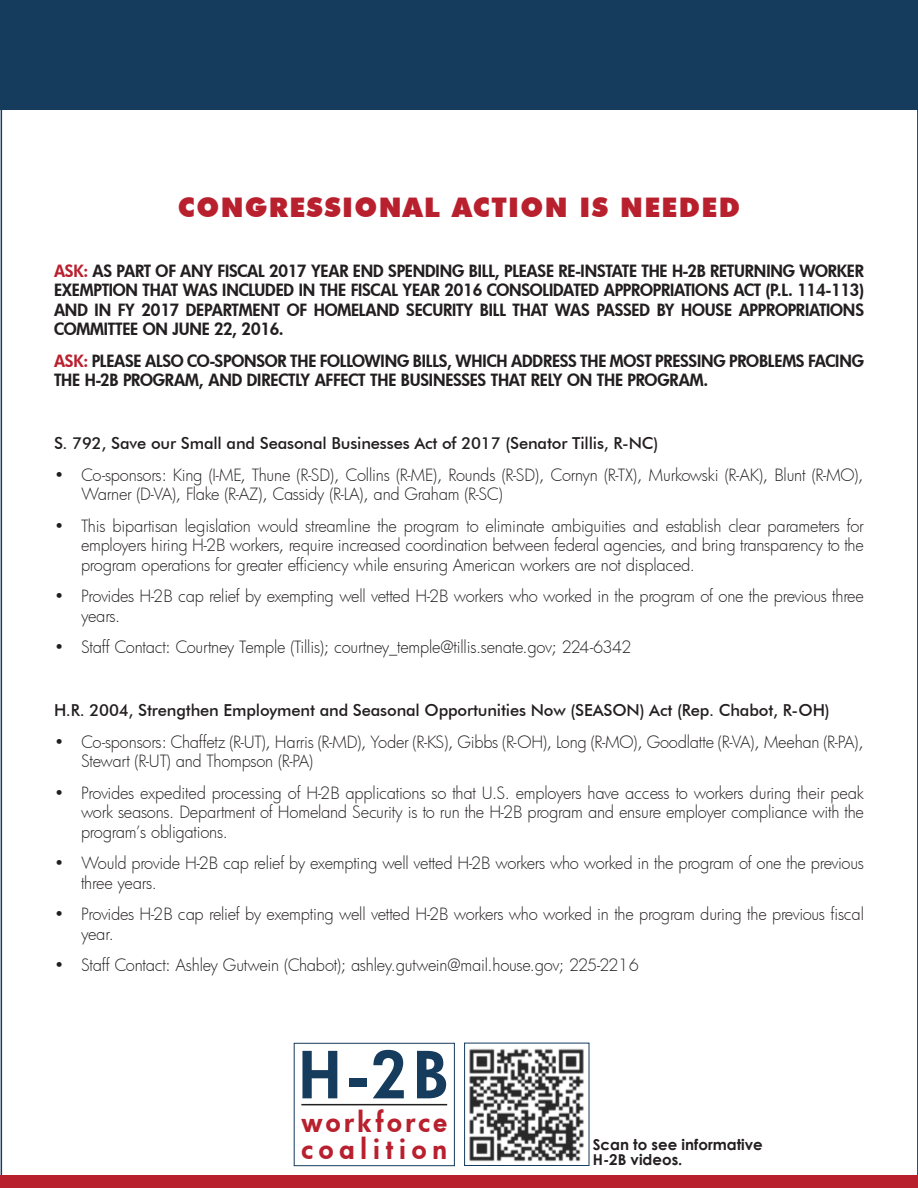
<style>
.page{position:relative;width:918px;height:1188px;background:#fff}
.page>*{position:absolute;margin:0;border:0;box-sizing:border-box;transform-origin:0 0}
.t1{font:800 63px "Futura";color:#153b5d}
.t2{font:900 27px "Futura BT";letter-spacing:.05em;color:#b9202e}
.t3{font:800 27px "Futura";letter-spacing:.13em;color:#b9202e}
.t4{font:800 27px "Futura";letter-spacing:.22em;color:#b9202e}
.t5{font:300 16.5px/19.5px "Futura";letter-spacing:-.015em;color:#231f20}
.t6{font:800 16.5px/19.5px "Futura";letter-spacing:-.01em;color:#231f20;text-align:justify}
.t7{font:500 16.5px "Futura BT";letter-spacing:-.01em;color:#231f20}
.t8{font:700 15px/15px "Century Gothic";color:#231f20}
.s1{color:#b9202e}
</style>
<div class="page">
<div style="left:294px;top:1043px;width:161px;height:123px;border:1px solid #153b5d"></div>
<div style="left:0;top:0;width:918px;height:110px;background:#153b5d"></div>
<hr style="left:301px;top:1104px;width:146px;height:1px;background:#231f20">
<img style="left:469px;top:1048px;width:115px;height:114px">
<div style="left:464px;top:1043px;width:125px;height:123px;border:1px solid #153b5d"></div>
<div style="left:0;top:1175px;width:918px;height:13px;background:#b9202e"></div>
<p class="t2" style="left:178px;top:191px;width:564px">CONGRESSIONAL ACTION IS NEEDED</p>
<p class="t6" style="left:54px;top:261px;width:812px"><span class="s1">ASK:</span> AS PART OF ANY FISCAL 2017 YEAR END SPENDING BILL, PLEASE RE-INSTATE THE H-2B RETURNING WORKER EXEMPTION THAT WAS INCLUDED IN THE FISCAL YEAR 2016 CONSOLIDATED APPROPRIATIONS ACT (P.L. 114-113)<br>AND IN FY 2017 DEPARTMENT OF HOMELAND SECURITY BILL THAT WAS PASSED BY HOUSE APPROPRIATIONS COMMITTEE ON JUNE 22, 2016.</p>
<p class="t6" style="left:54px;top:351px;width:811px"><span class="s1">ASK:</span> PLEASE ALSO CO-SPONSOR THE FOLLOWING BILLS, WHICH ADDRESS THE MOST PRESSING PROBLEMS FACING<br>THE H-2B PROGRAM, AND DIRECTLY AFFECT THE BUSINESSES THAT RELY ON THE PROGRAM.</p>
<p class="t7" style="left:54px;top:433px;width:606px">S. 792, Save our Small and Seasonal Businesses Act of 2017 (Senator Tillis, R-NC)</p>
<p class="t5" style="left:81px;top:465px;width:784px;text-indent:-27px">• Co-sponsors: King (I-ME, Thune (R-SD), Collins (R-ME), Rounds (R-SD), Cornyn (R-TX), Murkowski (R-AK), Blunt (R-MO),<br>Warner (D-VA), Flake (R-AZ), Cassidy (R-LA), and Graham (R-SC)</p>
<p class="t5" style="left:81px;top:516px;width:784px;text-align:justify;text-indent:-27px">• This bipartisan legislation would streamline the program to eliminate ambiguities and establish clear parameters for employers hiring H-2B workers, require increased coordination between federal agencies, and bring transparency to the program operations for greater efficiency while ensuring American workers are not displaced.</p>
<p class="t5" style="left:81px;top:586px;width:784px;text-indent:-27px">• Provides H-2B cap relief by exempting well vetted H-2B workers who worked in the program of one the previous three years.</p>
<p class="t5" style="left:54px;top:637px;width:579px">• Staff Contact: Courtney Temple (Tillis); courtney_temple@tillis.senate.gov; 224-6342</p>
<p class="t7" style="left:54px;top:700px;width:777px">H.R. 2004, Strengthen Employment and Seasonal Opportunities Now (SEASON) Act (Rep. Chabot, R-OH)</p>
<p class="t5" style="left:81px;top:732px;width:784px;text-indent:-27px">• Co-sponsors: Chaffetz (R-UT), Harris (R-MD), Yoder (R-KS), Gibbs (R-OH), Long (R-MO), Goodlatte (R-VA), Meehan (R-PA),<br>Stewart (R-UT) and Thompson (R-PA)</p>
<p class="t5" style="left:81px;top:783px;width:785px;text-align:justify;text-indent:-27px">• Provides expedited processing of H-2B applications so that U.S. employers have access to workers during their peak work seasons. Department of Homeland Security is to run the H-2B program and ensure employer compliance with the program’s obligations.</p>
<p class="t5" style="left:81px;top:853px;width:784px;text-indent:-27px">• Would provide H-2B cap relief by exempting well vetted H-2B workers who worked in the program of one the previous three years.</p>
<p class="t5" style="left:81px;top:904px;width:784px;text-indent:-27px">• Provides H-2B cap relief by exempting well vetted H-2B workers who worked in the program during the previous fiscal year.</p>
<p class="t5" style="left:54px;top:955px;width:586px">• Staff Contact: Ashley Gutwein (Chabot); ashley.gutwein@mail.house.gov; 225-2216</p>
<p class="t1" style="left:299px;top:1033px;width:151px">H-2B</p>
<p class="t3" style="left:301px;top:1104px;width:147px">workforce</p>
<p class="t4" style="left:301px;top:1131px;width:147px">coalition</p>
<p class="t8" style="left:593px;top:1137px;width:172px">Scan to see informative<br>H-2B videos.</p>
</div>
